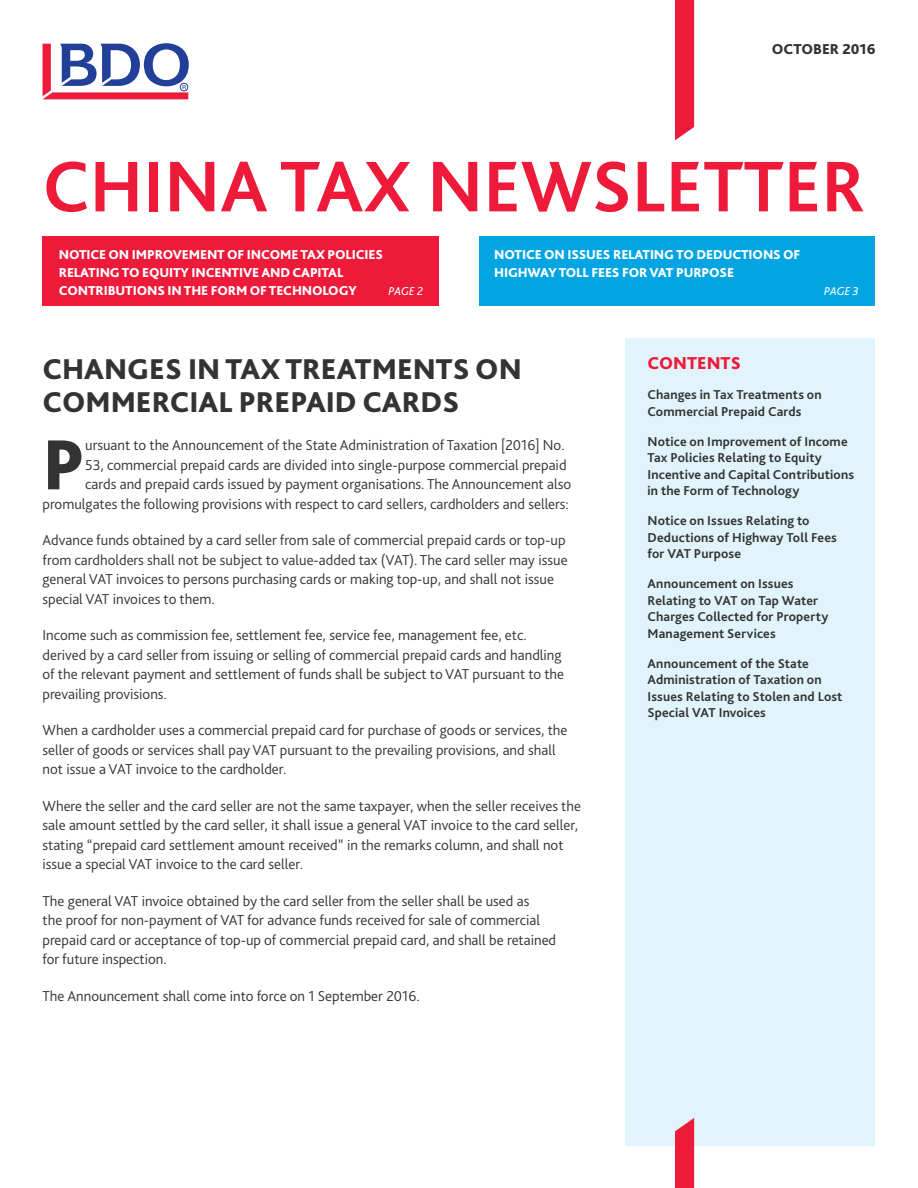
<style>
.page{position:relative;width:918px;height:1188px;background:#fff}
.page>*{position:absolute;margin:0;border:0;box-sizing:border-box;transform-origin:0 0}
.t1{font:700 75px "Bliss Pro";color:#ed1a3a}
.Body{font:800 74.25px "Bliss Pro";color:#333}
.t2{font:800 30px/33px "Bliss Pro";color:#333}
.t3{font:800 18px "Bliss Pro";color:#ed1a3a}
.Body-2{font:300 15px/19.5px "Bliss Pro";color:#333}
.t4{font:800 15px "Bliss Pro";color:#333}
.Body-3{font:700 13.5px/16.5px "Bliss Pro";letter-spacing:.01em;color:#333}
.t5{font:800 13.5px/18px "Bliss Pro";letter-spacing:-.01em;color:#fff}
.t6{font:italic 12px "Bliss Pro";letter-spacing:-.02em;color:#fff}
</style>
<div class="page">
<div style="left:625px;top:338px;width:249px;height:807px;background:#e1f4fb"></div>
<div style="left:675px;top:0;width:19px;height:140px;background:#ed1a3a"></div>
<svg style="left:675px;top:1118px;width:19px;height:70px"></svg>
<svg style="left:43px;top:43px;width:146px;height:56px"></svg>
<div style="left:479px;top:236px;width:395px;height:70px;background:#02a5e2"></div>
<div style="left:43px;top:236px;width:396px;height:70px;background:#ed1a3a"></div>
<p class="t4" style="left:772px;top:40px;width:105px">OCTOBER 2016</p>
<h1 class="t1" style="left:43px;top:140px;width:824px">CHINA TAX NEWSLETTER</h1>
<p class="t5" style="left:59px;top:245px;width:326px">NOTICE ON IMPROVEMENT OF INCOME TAX POLICIES<br>RELATING TO EQUITY INCENTIVE AND CAPITAL<br>CONTRIBUTIONS IN THE FORM OF TECHNOLOGY</p>
<p class="t5" style="left:494px;top:245px;width:308px">NOTICE ON ISSUES RELATING TO DEDUCTIONS OF<br>HIGHWAY TOLL FEES FOR VAT PURPOSE</p>
<p class="t6" style="left:389px;top:284px;width:36px">PAGE 2</p>
<p class="t6" style="left:824px;top:284px;width:36px">PAGE 3</p>
<p class="t2" style="left:43px;top:351px;width:481px">CHANGES IN TAX TREATMENTS ON<br>COMMERCIAL PREPAID CARDS</p>
<p class="Body" style="left:43px;top:419px;width:44px">P</p>
<p class="Body-2" style="left:85px;top:435px;width:481px">ursuant to the Announcement of the State Administration of Taxation [2016] No.</p>
<p class="Body-2" style="left:85px;top:455px;width:483px">53, commercial prepaid cards are divided into single-purpose commercial prepaid</p>
<p class="Body-2" style="left:85px;top:474px;width:488px">cards and prepaid cards issued by payment organisations. The Announcement also</p>
<p class="Body-2" style="left:43px;top:494px;width:528px">promulgates the following provisions with respect to card sellers, cardholders and sellers:</p>
<p class="Body-2" style="left:43px;top:530px;width:527px">Advance funds obtained by a card seller from sale of commercial prepaid cards or top-up from cardholders shall not be subject to value-added tax (VAT). The card seller may issue general VAT invoices to persons purchasing cards or making top-up, and shall not issue special VAT invoices to them.</p>
<p class="Body-2" style="left:43px;top:625px;width:523px">Income such as commission fee, settlement fee, service fee, management fee, etc. derived by a card seller from issuing or selling of commercial prepaid cards and handling of the relevant payment and settlement of funds shall be subject to VAT pursuant to the prevailing provisions.</p>
<p class="Body-2" style="left:43px;top:720px;width:527px">When a cardholder uses a commercial prepaid card for purchase of goods or services, the seller of goods or services shall pay VAT pursuant to the prevailing provisions, and shall not issue a VAT invoice to the cardholder.</p>
<p class="Body-2" style="left:43px;top:796px;width:540px">Where the seller and the card seller are not the same taxpayer, when the seller receives the sale amount settled by the card seller, it shall issue a general VAT invoice to the card seller, stating “prepaid card settlement amount received” in the remarks column, and shall not issue a special VAT invoice to the card seller.</p>
<p class="Body-2" style="left:43px;top:891px;width:515px">The general VAT invoice obtained by the card seller from the seller shall be used as<br>the proof for non-payment of VAT for advance funds received for sale of commercial prepaid card or acceptance of top-up of commercial prepaid card, and shall be retained for future inspection.</p>
<p class="Body-2" style="left:43px;top:986px;width:379px">The Announcement shall come into force on 1 September 2016.</p>
<p class="t3" style="left:647px;top:352px;width:95px">CONTENTS</p>
<p class="Body-3" style="left:647px;top:386px;width:176px">Changes in Tax Treatments on<br>Commercial Prepaid Cards</p>
<p class="Body-3" style="left:647px;top:433px;width:208px">Notice on Improvement of Income<br>Tax Policies Relating to Equity<br>Incentive and Capital Contributions in the Form of Technology</p>
<p class="Body-3" style="left:647px;top:512px;width:191px">Notice on Issues Relating to<br>Deductions of Highway Toll Fees for VAT Purpose</p>
<p class="Body-3" style="left:647px;top:575px;width:182px">Announcement on Issues<br>Relating to VAT on Tap Water<br>Charges Collected for Property<br>Management Services</p>
<p class="Body-3" style="left:647px;top:655px;width:197px">Announcement of the State<br>Administration of Taxation on<br>Issues Relating to Stolen and Lost<br>Special VAT Invoices</p>
</div>
